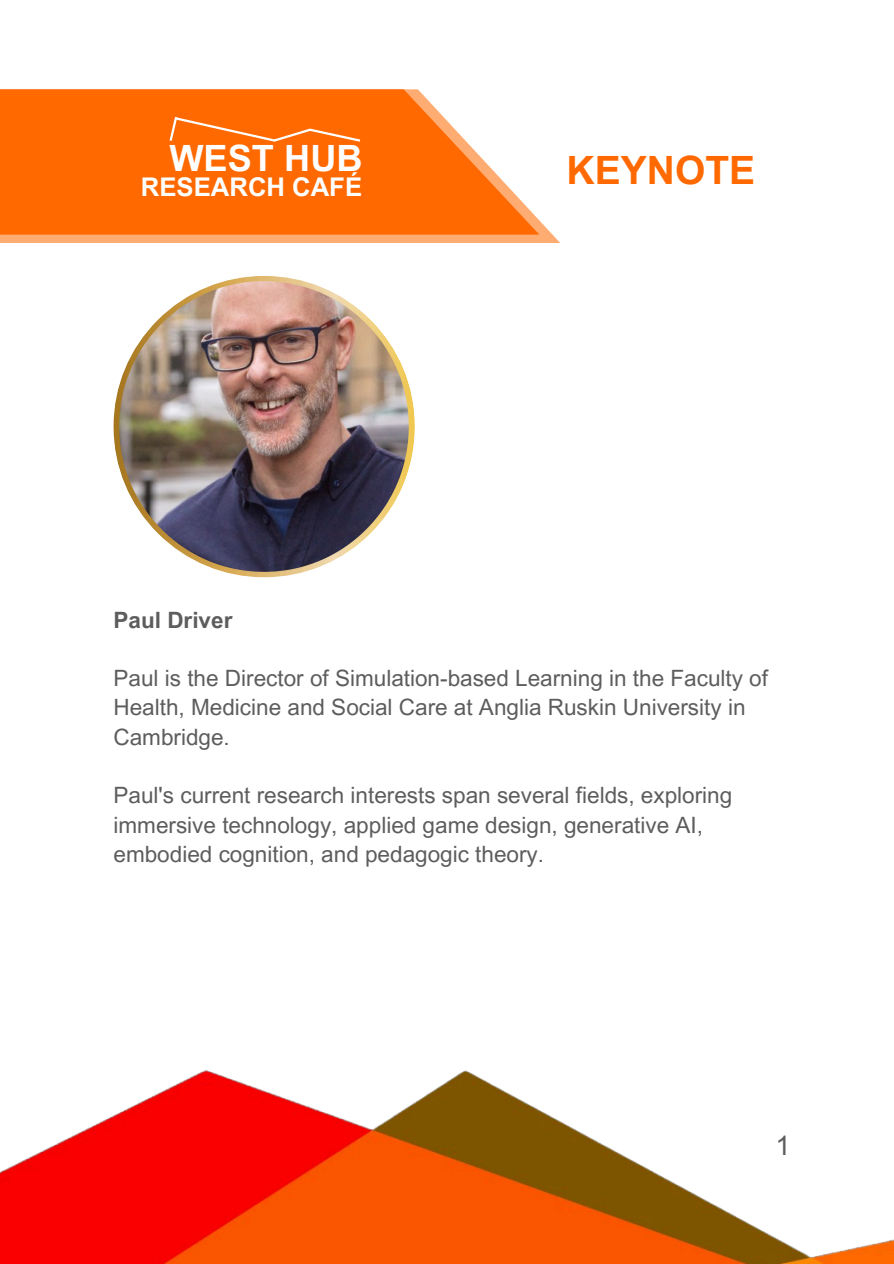
<style>
.page{position:relative;width:894px;height:1264px;background:#fff}
.page>*{position:absolute;margin:0;border:0;box-sizing:border-box;transform-origin:0 0}
.t1{font:700 39px "Arial MT Pro";color:#ff6900}
.t2{font:700 36.3px "Arial MT Pro";color:#fefefe}
.t3{font:27px "Arial MT Pro";color:#5d5d5d}
.t4{font:700 25.8px "Arial MT Pro";color:#fefefe}
.t5{font:22.5px/29.2px "Arial MT Pro";color:#5d5d5d}
.t6{font:700 22.5px "Arial MT Pro";color:#5d5d5d}
</style>
<div class="page">
<img style="left:0;top:577px;width:893px;height:686px">
<img style="left:113px;top:276px;width:302px;height:301px">
<div style="left:0;top:220px;width:560px;height:23px;background:#ffac73"></div>
<svg style="left:0;top:89px;width:539px;height:146px;fill:#ff6900"></svg>
<svg style="left:168px;top:114px;width:194px;height:29px"></svg>
<h1 class="t2" style="left:169px;top:145px;width:195px">WEST HUB</h1>
<h2 class="t1" style="left:566px;top:156px;width:190px">KEYNOTE</h2>
<p class="t4" style="left:141px;top:177px;width:223px">RESEARCH CAFÉ</p>
<p class="t6" style="left:113px;top:611px;width:120px">Paul Driver</p>
<p class="t5" style="left:113px;top:666px;width:656px">Paul is the Director of Simulation-based Learning in the Faculty of<br>Health, Medicine and Social Care at Anglia Ruskin University in<br>Cambridge.</p>
<p class="t5" style="left:113px;top:783px;width:620px">Paul's current research interests span several fields, exploring immersive technology, applied game design, generative AI, embodied cognition, and pedagogic theory.</p>
<h1 class="t3" style="left:775px;top:1135px;width:17px">1</h1>
</div>
